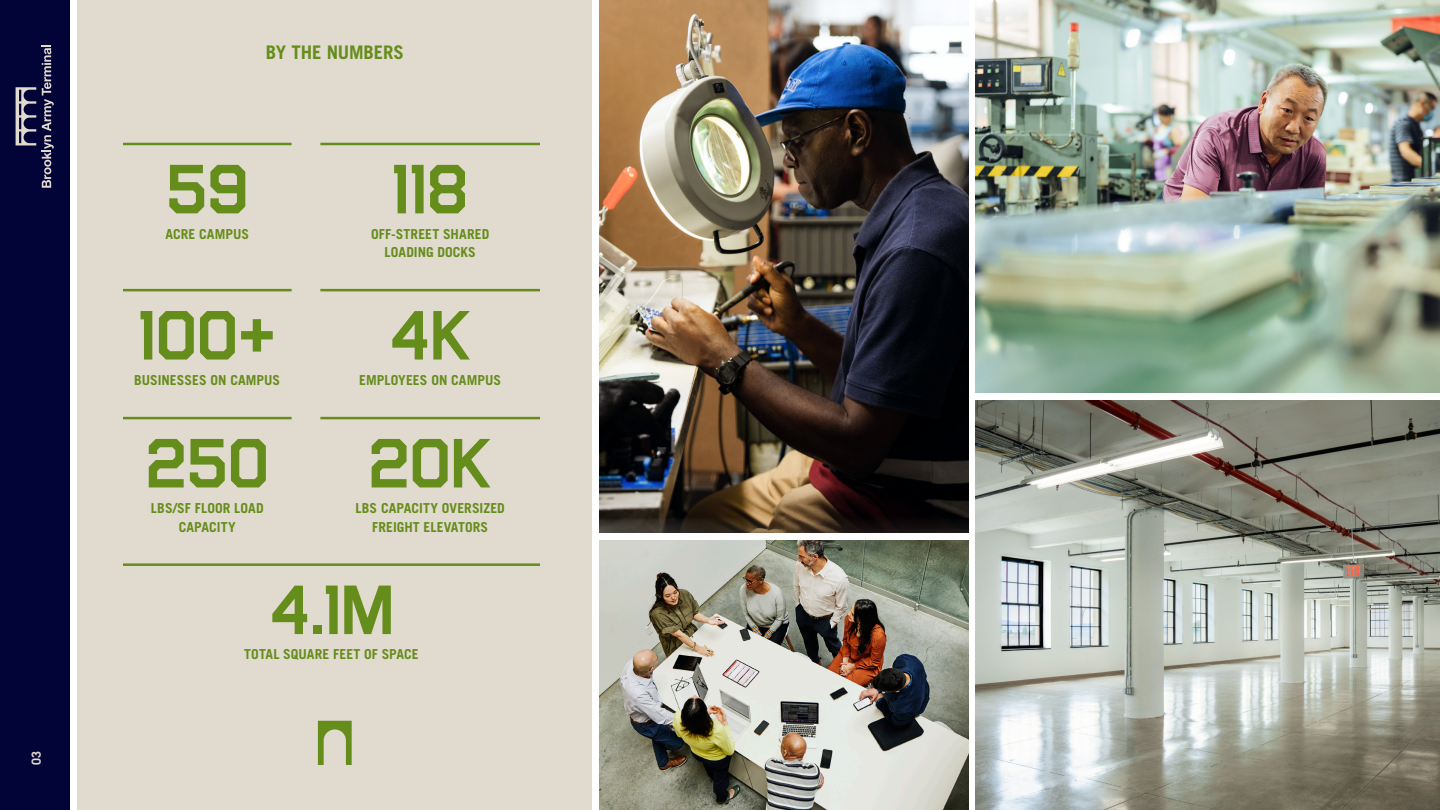
<style>
.page{position:relative;width:1440px;height:810px;background:#fff}
.page>*{position:absolute;margin:0;border:0;box-sizing:border-box;transform-origin:0 0}
.t1{font:66.25px "Airborne";letter-spacing:-.015em;color:#658d1b}
.t2{font:700 18.75px "Trade Gothic LT Pro";letter-spacing:-.01em;color:#658d1b}
.t3{font:700 13.75px/18.8px "Trade Gothic LT Pro";letter-spacing:.005em;color:#658d1b;text-align:center}
.t4{font:700 12.5px "Trade Gothic LT Pro";color:#e1dace}
</style>
<div class="page">
<div style="left:0;top:0;width:69px;height:810px;background:#020337"></div>
<svg style="left:42px;top:45px;width:12px;height:143px"></svg>
<svg style="left:16px;top:87px;width:20px;height:59px"></svg>
<div style="left:78px;top:0;width:514px;height:810px;background:#e1dace"></div>
<svg style="left:318px;top:721px;width:34px;height:44px"></svg>
<img style="left:599px;top:1px;width:369px;height:532px">
<img style="left:976px;top:401px;width:464px;height:409px">
<img style="left:976px;top:0;width:464px;height:393px">
<hr style="left:123px;top:143px;width:169px;height:2px;background:#658d1b">
<hr style="left:123px;top:289px;width:169px;height:2px;background:#658d1b">
<hr style="left:123px;top:417px;width:169px;height:2px;background:#658d1b">
<hr style="left:123px;top:563px;width:417px;height:3px;background:#658d1b">
<hr style="left:320px;top:143px;width:220px;height:2px;background:#658d1b">
<hr style="left:320px;top:289px;width:220px;height:2px;background:#658d1b">
<hr style="left:320px;top:417px;width:220px;height:2px;background:#658d1b">
<img style="left:599px;top:540px;width:369px;height:270px">
<p class="t4" style="left:29px;top:765px;width:16px;rotate:-90deg">03</p>
<p class="t2" style="left:266px;top:40px;width:140px">BY THE NUMBERS</p>
<p class="t1" style="left:166px;top:154px;width:85px">59</p>
<p class="t3" style="left:165px;top:224px;width:85px">ACRE CAMPUS</p>
<p class="t1" style="left:392px;top:154px;width:78px">118</p>
<p class="t3" style="left:371px;top:224px;width:120px">OFF-STREET SHARED<br>LOADING DOCKS</p>
<p class="t1" style="left:138px;top:300px;width:140px">100+</p>
<p class="t1" style="left:389px;top:300px;width:85px">4K</p>
<p class="t3" style="left:134px;top:370px;width:147px">BUSINESSES ON CAMPUS</p>
<p class="t3" style="left:359px;top:370px;width:143px">EMPLOYEES ON CAMPUS</p>
<p class="t1" style="left:145px;top:428px;width:126px">250</p>
<p class="t1" style="left:368px;top:428px;width:126px">20K</p>
<p class="t3" style="left:151px;top:498px;width:114px">LBS/SF FLOOR LOAD<br>CAPACITY</p>
<p class="t3" style="left:356px;top:498px;width:151px">LBS CAPACITY OVERSIZED<br>FREIGHT ELEVATORS</p>
<p class="t1" style="left:269px;top:575px;width:127px">4.1M</p>
<p class="t3" style="left:244px;top:645px;width:176px">TOTAL SQUARE FEET OF SPACE</p>
</div>
